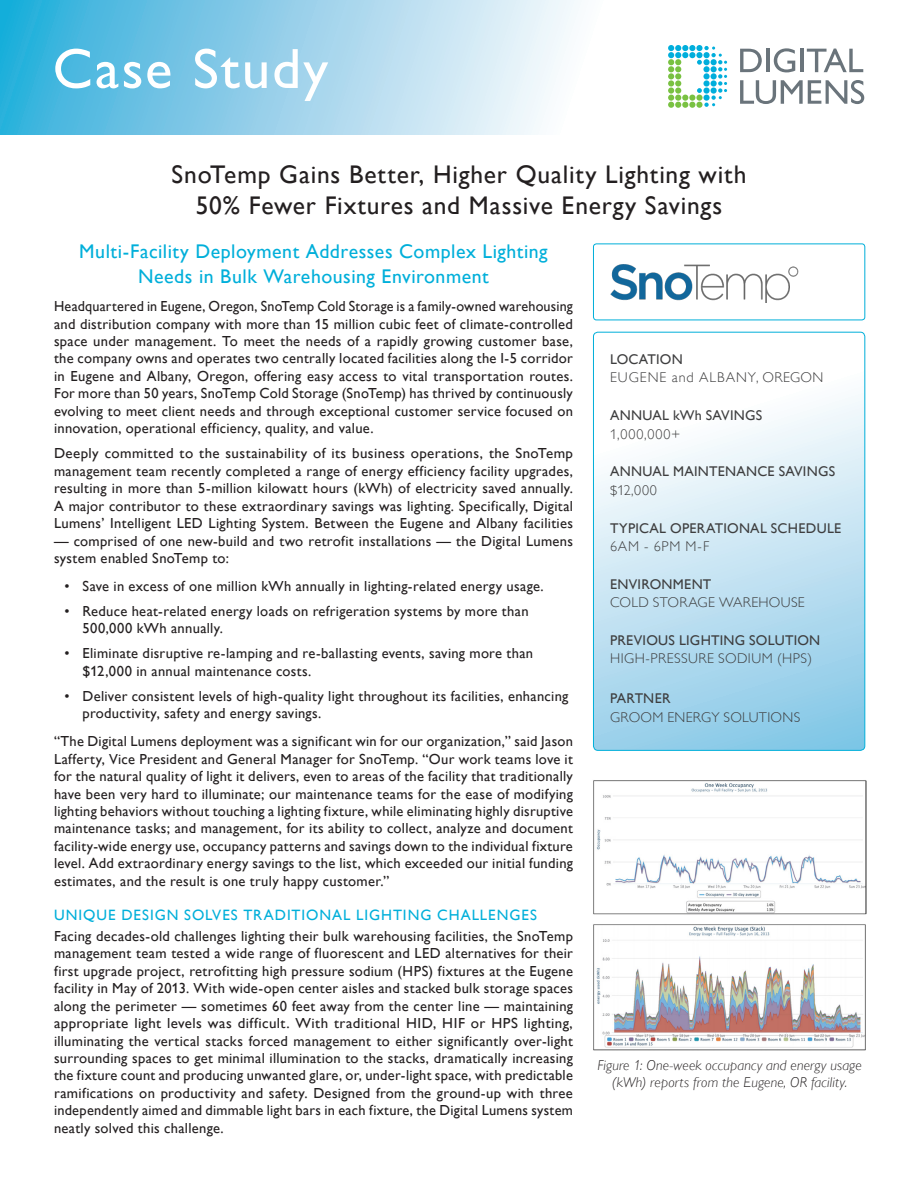
<style>
.page{position:relative;width:918px;height:1188px;background:#fff}
.page>*{position:absolute;margin:0;border:0;box-sizing:border-box;transform-origin:0 0}
.Heading_1_-_Document{font:57px "Gill Sans Alt One WGL";letter-spacing:.035em;color:#fff}
.t1{font:25.5px/30.9px "Gill Sans Alt One WGL";letter-spacing:.03em;color:#231f20;text-align:center}
.t2{font:19.8px/25.2px "Gill Sans Alt One WGL";letter-spacing:.025em;color:#00afda;text-align:center}
.Heading_3_-_Body_Hea{font:15px "Gill Sans Alt One WGL";letter-spacing:.065em;color:#00afda}
.Body_Text{font:14.55px/17.4px "Gill Sans Alt One WGL";letter-spacing:.02em;color:#231f20;text-align:justify}
.t3{font:italic 14.25px/16.5px "Gill Sans Alt One WGL Light";letter-spacing:.01em;color:#231f20;text-align:center}
.t4{font:14.1px "Gill Sans Alt One WGL";letter-spacing:.02em;color:#3e3e3f}
.t5{font:14.1px "Gill Sans Alt One WGL Light";letter-spacing:.03em;color:#3e3e3f}
.t6{font:14.1px "Gill Sans Alt One WGL Light";letter-spacing:.07em;color:#3e3e3f}
</style>
<div class="page">
<div style="left:593px;top:244px;width:272px;height:76px;border:1px solid #00afda;border-radius:3px"></div>
<svg style="left:593px;top:332px;width:272px;height:418px"></svg>
<div style="left:593px;top:332px;width:272px;height:419px;border:1px solid #00afda;border-radius:4px"></div>
<svg style="left:0;top:0;width:865px;height:134px"></svg>
<svg style="left:740px;top:49px;width:22px;height:23px"></svg>
<hr style="left:766px;top:49px;width:3px;height:23px;background:#6a747b">
<svg style="left:774px;top:48px;width:21px;height:24px"></svg>
<hr style="left:800px;top:49px;width:4px;height:23px;background:#6a747b">
<svg style="left:807px;top:49px;width:56px;height:23px"></svg>
<svg style="left:740px;top:80px;width:124px;height:24px"></svg>
<svg style="left:668px;top:45px;width:59px;height:63px"></svg>
<img style="left:610px;top:264px;width:188px;height:38px">
<img style="left:593px;top:780px;width:274px;height:135px">
<img style="left:593px;top:924px;width:273px;height:127px">
<p class="Heading_1_-_Document" style="left:52px;top:30px;width:277px">Case Study</p>
<p class="t1" style="left:172px;top:159px;width:576px">SnoTemp Gains Better, Higher Quality Lighting with<br>50% Fewer Fixtures and Massive Energy Savings</p>
<p class="t2" style="left:79px;top:238px;width:470px">Multi-Facility Deployment Addresses Complex Lighting<br>Needs in Bulk Warehousing Environment</p>
<p class="Body_Text" style="left:54px;top:297px;width:521px">Headquartered in Eugene, Oregon, SnoTemp Cold Storage is a family-owned warehousing and distribution company with more than 15 million cubic feet of climate-controlled space under management. To meet the needs of a rapidly growing customer base, the company owns and operates two centrally located facilities along the I-5 corridor in Eugene and Albany, Oregon, offering easy access to vital transportation routes.<br>For more than 50 years, SnoTemp Cold Storage (SnoTemp) has thrived by continuously evolving to meet client needs and through exceptional customer service focused on innovation, operational efficiency, quality, and value.</p>
<p class="Body_Text" style="left:54px;top:444px;width:521px">Deeply committed to the sustainability of its business operations, the SnoTemp management team recently completed a range of energy efficiency facility upgrades, resulting in more than 5-million kilowatt hours (kWh) of electricity saved annually.<br>A major contributor to these extraordinary savings was lighting. Specifically, Digital Lumens’ Intelligent LED Lighting System. Between the Eugene and Albany facilities</p>
<p class="Body_Text" style="left:54px;top:532px;width:521px">— comprised of one new-build and two retrofit installations — the Digital Lumens system enabled SnoTemp to:</p>
<p class="Body_Text" style="left:64px;top:577px;width:481px">• Save in excess of one million kWh annually in lighting-related energy usage.</p>
<p class="Body_Text" style="left:82px;top:602px;width:448px;text-indent:-18px">• Reduce heat-related energy loads on refrigeration systems by more than<br>500,000 kWh annually.</p>
<p class="Body_Text" style="left:82px;top:645px;width:452px;text-indent:-18px">• Eliminate disruptive re-lamping and re-ballasting events, saving more than $12,000 in annual maintenance costs.</p>
<p class="Body_Text" style="left:82px;top:687px;width:488px;text-indent:-18px">• Deliver consistent levels of high-quality light throughout its facilities, enhancing productivity, safety and energy savings.</p>
<p class="Body_Text" style="left:54px;top:732px;width:521px">“The Digital Lumens deployment was a significant win for our organization,” said Jason Lafferty, Vice President and General Manager for SnoTemp. “Our work teams love it for the natural quality of light it delivers, even to areas of the facility that traditionally have been very hard to illuminate; our maintenance teams for the ease of modifying lighting behaviors without touching a lighting fixture, while eliminating highly disruptive maintenance tasks; and management, for its ability to collect, analyze and document facility-wide energy use, occupancy patterns and savings down to the individual fixture level. Add extraordinary energy savings to the list, which exceeded our initial funding estimates, and the result is one truly happy customer.”</p>
<p class="Heading_3_-_Body_Hea" style="left:54px;top:905px;width:484px">UNIQUE DESIGN SOLVES TRADITIONAL LIGHTING CHALLENGES</p>
<p class="Body_Text" style="left:54px;top:927px;width:521px">Facing decades-old challenges lighting their bulk warehousing facilities, the SnoTemp management team tested a wide range of fluorescent and LED alternatives for their first upgrade project, retrofitting high pressure sodium (HPS) fixtures at the Eugene facility in May of 2013. With wide-open center aisles and stacked bulk storage spaces along the perimeter — sometimes 60 feet away from the center line — maintaining appropriate light levels was difficult. With traditional HID, HIF or HPS lighting, illuminating the vertical stacks forced management to either significantly over-light surrounding spaces to get minimal illumination to the stacks, dramatically increasing the fixture count and producing unwanted glare, or, under-light space, with predictable ramifications on productivity and safety. Designed from the ground-up with three independently aimed and dimmable light bars in each fixture, the Digital Lumens system neatly solved this challenge.</p>
<p class="t4" style="left:610px;top:349px;width:74px">LOCATION</p>
<p class="t6" style="left:610px;top:368px;width:215px">EUGENE and ALBANY, OREGON</p>
<p class="t4" style="left:610px;top:406px;width:154px">ANNUAL kWh SAVINGS</p>
<p class="t5" style="left:610px;top:425px;width:72px">1,000,000+</p>
<p class="t4" style="left:610px;top:462px;width:227px">ANNUAL MAINTENANCE SAVINGS</p>
<p class="t5" style="left:610px;top:481px;width:48px">$12,000</p>
<p class="t4" style="left:610px;top:518px;width:233px">TYPICAL OPERATIONAL SCHEDULE</p>
<p class="t5" style="left:610px;top:537px;width:101px">6AM - 6PM M-F</p>
<p class="t4" style="left:610px;top:574px;width:103px">ENVIRONMENT</p>
<p class="t5" style="left:610px;top:593px;width:196px">COLD STORAGE WAREHOUSE</p>
<p class="t4" style="left:610px;top:630px;width:212px">PREVIOUS LIGHTING SOLUTION</p>
<p class="t5" style="left:610px;top:649px;width:204px">HIGH-PRESSURE SODIUM (HPS)</p>
<p class="t4" style="left:610px;top:689px;width:62px">PARTNER</p>
<p class="t5" style="left:610px;top:708px;width:192px">GROOM ENERGY SOLUTIONS</p>
<p class="t3" style="left:597px;top:1057px;width:266px">Figure 1: One-week occupancy and energy usage (kWh) reports from the Eugene, OR facility.</p>
</div>
